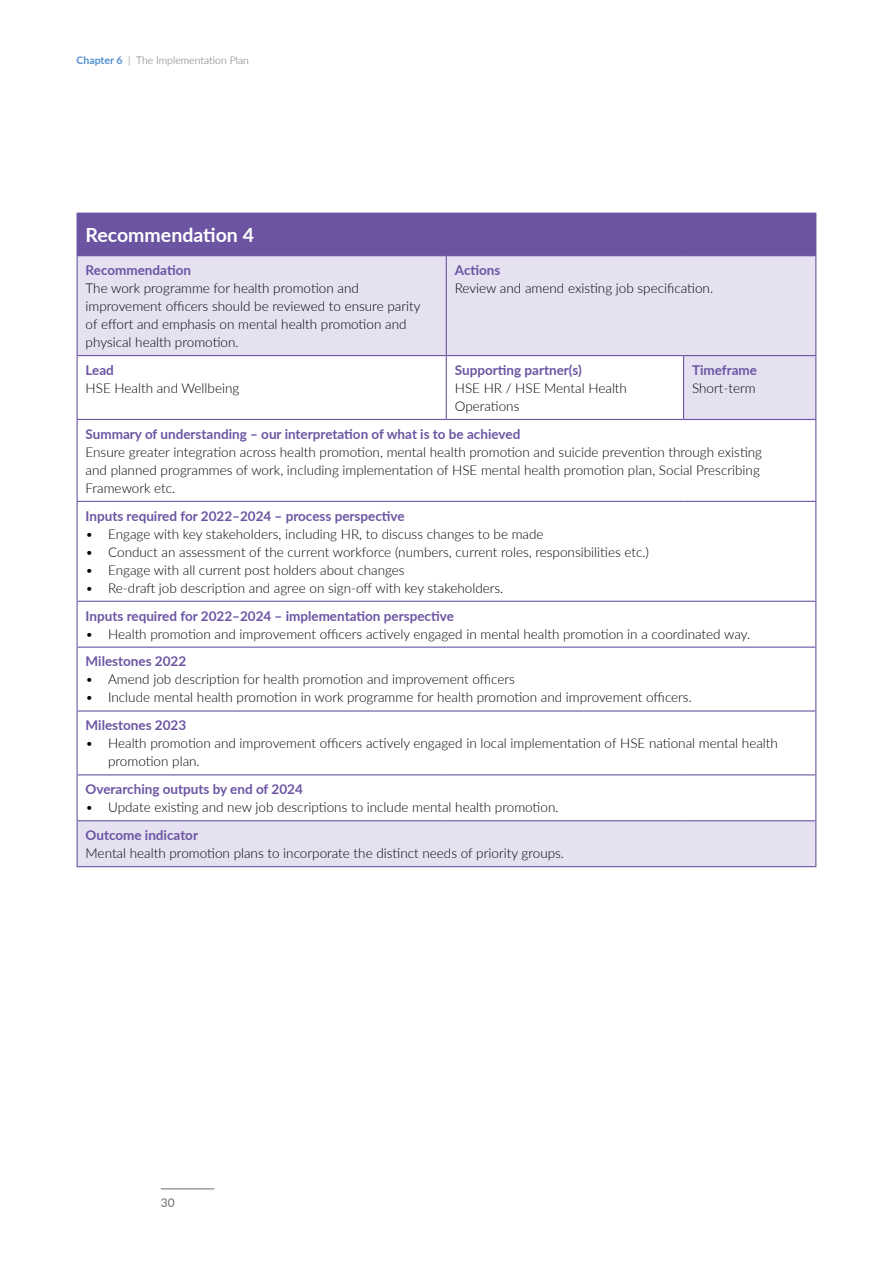
<style>
.page{position:relative;width:893px;height:1263px;background:#fff}
.page>*{position:absolute;margin:0;border:0;box-sizing:border-box;transform-origin:0 0}
.t1{font:700 19.5px "Lato";color:#fff}
.t2{font:300 13.5px/18px "Lato";color:#000}
.t3{font:700 13.5px "Lato";color:#6c54a3}
.t4{font:12px "Lato";color:#6d6e71}
.t5{font:300 10.5px "Lato";color:#6d6e71}
.s1{font-weight:700;color:#5091cd}
</style>
<div class="page">
<hr style="left:161px;top:1188px;width:53px;height:1px;background:#6d6e71">
<div style="left:77px;top:213px;width:739px;height:43px;background:#6c54a3"></div>
<svg style="left:78px;top:256px;width:737px;height:610px"></svg>
<hr style="left:77px;top:356px;width:1px;height:63px;background:#6c54a3">
<hr style="left:77px;top:419px;width:369px;height:1px;background:#6c54a3">
<hr style="left:77px;top:420px;width:1px;height:81px;background:#6c54a3">
<hr style="left:815px;top:420px;width:1px;height:81px;background:#6c54a3">
<hr style="left:77px;top:501px;width:369px;height:1px;background:#6c54a3">
<hr style="left:77px;top:502px;width:1px;height:99px;background:#6c54a3">
<hr style="left:446px;top:501px;width:238px;height:1px;background:#6c54a3">
<hr style="left:684px;top:501px;width:132px;height:1px;background:#6c54a3">
<hr style="left:815px;top:502px;width:1px;height:99px;background:#6c54a3">
<hr style="left:77px;top:601px;width:369px;height:1px;background:#6c54a3">
<hr style="left:77px;top:602px;width:1px;height:44px;background:#6c54a3">
<hr style="left:446px;top:601px;width:238px;height:1px;background:#6c54a3">
<hr style="left:684px;top:601px;width:132px;height:1px;background:#6c54a3">
<hr style="left:815px;top:602px;width:1px;height:44px;background:#6c54a3">
<hr style="left:77px;top:646px;width:369px;height:2px;background:#6c54a3">
<hr style="left:77px;top:648px;width:1px;height:62px;background:#6c54a3">
<hr style="left:446px;top:646px;width:238px;height:2px;background:#6c54a3">
<hr style="left:684px;top:646px;width:132px;height:2px;background:#6c54a3">
<hr style="left:815px;top:648px;width:1px;height:62px;background:#6c54a3">
<hr style="left:77px;top:710px;width:369px;height:1px;background:#6c54a3">
<hr style="left:77px;top:711px;width:1px;height:63px;background:#6c54a3">
<hr style="left:446px;top:710px;width:238px;height:1px;background:#6c54a3">
<hr style="left:684px;top:710px;width:132px;height:1px;background:#6c54a3">
<hr style="left:815px;top:711px;width:1px;height:63px;background:#6c54a3">
<hr style="left:77px;top:774px;width:369px;height:1px;background:#6c54a3">
<hr style="left:77px;top:775px;width:1px;height:45px;background:#6c54a3">
<hr style="left:446px;top:774px;width:238px;height:1px;background:#6c54a3">
<hr style="left:684px;top:774px;width:132px;height:1px;background:#6c54a3">
<hr style="left:815px;top:775px;width:1px;height:45px;background:#6c54a3">
<hr style="left:815px;top:356px;width:1px;height:63px;background:#6c54a3">
<hr style="left:684px;top:419px;width:132px;height:1px;background:#6c54a3">
<hr style="left:77px;top:256px;width:1px;height:99px;background:#6c54a3">
<hr style="left:77px;top:355px;width:369px;height:1px;background:#6c54a3">
<hr style="left:446px;top:256px;width:1px;height:99px;background:#6c54a3">
<hr style="left:815px;top:256px;width:1px;height:99px;background:#6c54a3">
<hr style="left:684px;top:355px;width:132px;height:1px;background:#6c54a3">
<hr style="left:77px;top:820px;width:369px;height:1px;background:#6c54a3">
<hr style="left:77px;top:821px;width:1px;height:45px;background:#6c54a3">
<hr style="left:446px;top:820px;width:238px;height:1px;background:#6c54a3">
<hr style="left:684px;top:820px;width:132px;height:1px;background:#6c54a3">
<hr style="left:815px;top:821px;width:1px;height:45px;background:#6c54a3">
<hr style="left:77px;top:866px;width:369px;height:1px;background:#6c54a3">
<hr style="left:446px;top:866px;width:238px;height:1px;background:#6c54a3">
<hr style="left:684px;top:866px;width:132px;height:1px;background:#6c54a3">
<hr style="left:446px;top:355px;width:238px;height:1px;background:#6c54a3">
<hr style="left:446px;top:356px;width:1px;height:63px;background:#6c54a3">
<hr style="left:683px;top:356px;width:1px;height:63px;background:#6c54a3">
<hr style="left:446px;top:419px;width:238px;height:1px;background:#6c54a3">
<p class="t5" style="left:77px;top:53px;width:174px"><span class="s1">Chapter 6</span> | The Implementation Plan</p>
<h1 class="t1" style="left:86px;top:221px;width:170px">Recommendation 4</h1>
<p class="t3" style="left:86px;top:260px;width:107px">Recommendation</p>
<p class="t2" style="left:86px;top:279px;width:336px">The work programme for health promotion and improvement officers should be reviewed to ensure parity of effort and emphasis on mental health promotion and physical health promotion.</p>
<p class="t3" style="left:86px;top:360px;width:30px">Lead</p>
<p class="t2" style="left:86px;top:379px;width:155px">HSE Health and Wellbeing</p>
<p class="t3" style="left:455px;top:260px;width:47px">Actions</p>
<p class="t2" style="left:455px;top:279px;width:260px">Review and amend existing job specification.</p>
<p class="t3" style="left:455px;top:360px;width:128px">Supporting partner(s)</p>
<p class="t2" style="left:455px;top:379px;width:174px">HSE HR / HSE Mental Health<br>Operations</p>
<p class="t3" style="left:692px;top:360px;width:67px">Timeframe</p>
<p class="t2" style="left:692px;top:379px;width:65px">Short-term</p>
<p class="t3" style="left:86px;top:424px;width:436px">Summary of understanding – our interpretation of what is to be achieved</p>
<p class="t2" style="left:86px;top:442px;width:678px">Ensure greater integration across health promotion, mental health promotion and suicide prevention through existing and planned programmes of work, including implementation of HSE mental health promotion plan, Social Prescribing<br>Framework etc.</p>
<p class="t3" style="left:86px;top:506px;width:321px">Inputs required for 2022–2024 – process perspective</p>
<p class="t2" style="left:86px;top:524px;width:459px">• Engage with key stakeholders, including HR, to discuss changes to be made</p>
<p class="t2" style="left:86px;top:542px;width:565px">• Conduct an assessment of the current workforce (numbers, current roles, responsibilities etc.)</p>
<p class="t2" style="left:86px;top:560px;width:321px">• Engage with all current post holders about changes</p>
<p class="t2" style="left:86px;top:578px;width:419px">• Re-draft job description and agree on sign-off with key stakeholders.</p>
<p class="t3" style="left:86px;top:606px;width:370px">Inputs required for 2022–2024 – implementation perspective</p>
<p class="t2" style="left:86px;top:624px;width:666px">• Health promotion and improvement officers actively engaged in mental health promotion in a coordinated way.</p>
<p class="t3" style="left:86px;top:652px;width:102px">Milestones 2022</p>
<p class="t2" style="left:86px;top:670px;width:431px">• Amend job description for health promotion and improvement officers</p>
<p class="t2" style="left:86px;top:688px;width:608px">• Include mental health promotion in work programme for health promotion and improvement officers.</p>
<p class="t3" style="left:86px;top:715px;width:102px">Milestones 2023</p>
<p class="t2" style="left:108px;top:734px;width:671px;text-indent:-22px">• Health promotion and improvement officers actively engaged in local implementation of HSE national mental health promotion plan.</p>
<p class="t3" style="left:86px;top:779px;width:219px">Overarching outputs by end of 2024</p>
<p class="t2" style="left:86px;top:798px;width:474px">• Update existing and new job descriptions to include mental health promotion.</p>
<p class="t3" style="left:86px;top:825px;width:114px">Outcome indicator</p>
<p class="t2" style="left:86px;top:844px;width:480px">Mental health promotion plans to incorporate the distinct needs of priority groups.</p>
<p class="t4" style="left:161px;top:1194px;width:15px">30</p>
</div>
